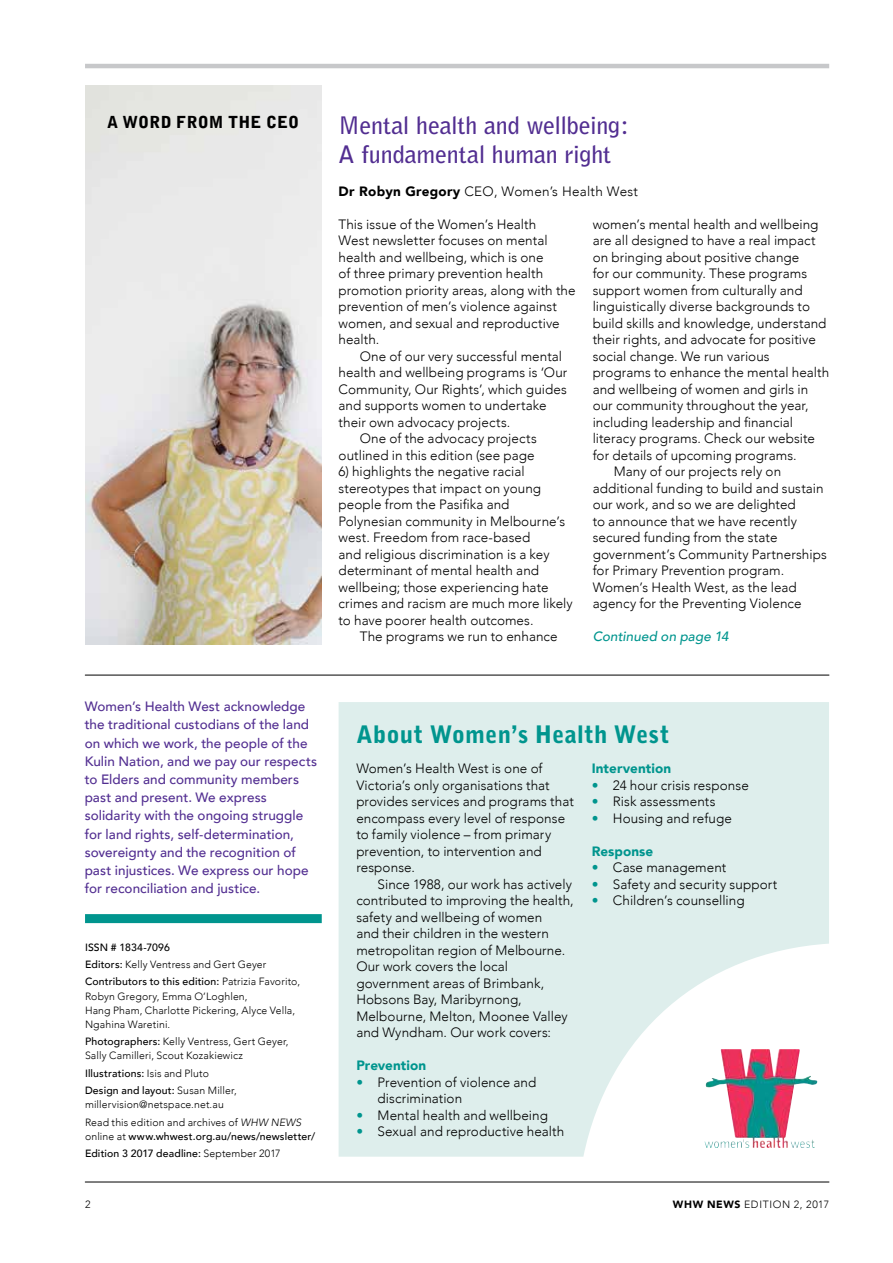
<style>
.page{position:relative;width:893px;height:1263px;background:#fff}
.page>*{position:absolute;margin:0;border:0;box-sizing:border-box;transform-origin:0 0}
.t1{font:700 24px/29.2px "Bell Gothic";letter-spacing:-.015em;color:#522e91}
.t2{font:900 24px "Bell Gothic";letter-spacing:.01em;color:#00958e}
.t3{font:900 16.5px "Bell Gothic";letter-spacing:.01em;color:#000}
.t4{font:300 13.5px/16.5px "Avenir";letter-spacing:.005em;color:#000}
.t5{font:500 13.5px/18.3px "Avenir";letter-spacing:.005em;color:#522e91}
.t6{font:900 13.5px "Avenir";letter-spacing:.005em;color:#00958e}
.t7{font:italic 500 13.5px "Avenir";letter-spacing:.005em;color:#00958e}
.t8{font:500 10.5px/17.4px "Avenir";letter-spacing:.01em;color:#000}
.t9{font:300 10.5px/14.1px "Avenir";letter-spacing:.015em;color:#000}
.t10{font:300 10.5px "Avenir";letter-spacing:.06em;color:#000}
.s1{font-weight:900}
.s2{font-weight:300}
.s3{font-weight:500}
.s4{font-style:italic}
.s5{color:#00958e}
</style>
<div class="page">
<hr style="left:85px;top:64px;width:744px;height:4px;background:#c7c8ca">
<hr style="left:85px;top:1182px;width:744px;height:1px;background:#000">
<svg style="left:339px;top:702px;width:490px;height:455px;background:#e1edec"></svg>
<div style="left:85px;top:914px;width:237px;height:9px;background:#00958e"></div>
<img style="left:85px;top:85px;width:236px;height:559px">
<hr style="left:85px;top:675px;width:744px;height:1px;background:#000">
<img style="left:712px;top:1049px;width:68px;height:32px">
<p class="t3" style="left:107px;top:112px;width:181px">A word from th e CEO</p>
<h1 class="t1" style="left:339px;top:111px;width:292px">M ental health and wellbeing:<br>A fundamental human right</h1>
<p class="t4" style="left:339px;top:183px;width:301px"><span class="s1">Dr Robyn Gregory</span> CEO, Women’s Health West</p>
<p class="t4" style="left:339px;top:216px;width:239px">This issue of the Women’s Health<br>West newsletter focuses on mental health and wellbeing, which is one<br>of three primary prevention health promotion priority areas, along with the prevention of men’s violence against women, and sexual and reproductive health.</p>
<p class="t4" style="left:360px;top:348px;width:204px">One of our very successful mental</p>
<p class="t4" style="left:339px;top:364px;width:230px">health and wellbeing programs is ‘Our</p>
<p class="t4" style="left:339px;top:381px;width:230px">Community, Our Rights’, which guides</p>
<p class="t4" style="left:339px;top:397px;width:210px">and supports women to undertake</p>
<p class="t4" style="left:339px;top:414px;width:173px">their own advocacy projects.</p>
<p class="t4" style="left:360px;top:430px;width:178px">One of the advocacy projects</p>
<p class="t4" style="left:339px;top:447px;width:198px">outlined in this edition (see page</p>
<p class="t4" style="left:339px;top:463px;width:236px">6) highlights the negative racial stereotypes that impact on young people from the Pasifika and Polynesian community in Melbourne’s west. Freedom from race-based<br>and religious discrimination is a key determinant of mental health and wellbeing; those experiencing hate crimes and racism are much more likely to have poorer health outcomes.</p>
<p class="t4" style="left:360px;top:628px;width:199px">The programs we run to enhance</p>
<p class="t4" style="left:593px;top:216px;width:227px">women’s mental health and wellbeing</p>
<p class="t4" style="left:593px;top:232px;width:225px">are all designed to have a real impact</p>
<p class="t4" style="left:593px;top:249px;width:208px">on bringing about positive change</p>
<p class="t4" style="left:593px;top:265px;width:216px">for our community. These programs</p>
<p class="t4" style="left:593px;top:282px;width:212px">support women from culturally and</p>
<p class="t4" style="left:593px;top:298px;width:219px">linguistically diverse backgrounds to</p>
<p class="t4" style="left:593px;top:315px;width:235px">build skills and knowledge, understand</p>
<p class="t4" style="left:593px;top:331px;width:225px">their rights, and advocate for positive</p>
<p class="t4" style="left:593px;top:348px;width:179px">social change. We run various</p>
<p class="t4" style="left:593px;top:364px;width:238px">programs to enhance the mental health</p>
<p class="t4" style="left:593px;top:381px;width:217px">and wellbeing of women and girls in</p>
<p class="t4" style="left:593px;top:397px;width:218px">our community throughout the year,</p>
<p class="t4" style="left:593px;top:414px;width:202px">including leadership and financial</p>
<p class="t4" style="left:593px;top:430px;width:224px">literacy programs. Check our website</p>
<p class="t4" style="left:593px;top:447px;width:206px">for details of upcoming programs.</p>
<p class="t4" style="left:614px;top:463px;width:169px">Many of our projects rely on</p>
<p class="t4" style="left:593px;top:480px;width:233px">additional funding to build and sustain</p>
<p class="t4" style="left:593px;top:496px;width:205px">our work, and so we are delighted</p>
<p class="t4" style="left:593px;top:513px;width:206px">to announce that we have recently</p>
<p class="t4" style="left:593px;top:529px;width:186px">secured funding from the state</p>
<p class="t4" style="left:593px;top:546px;width:236px">government’s Community Partnerships</p>
<p class="t4" style="left:593px;top:562px;width:193px">for Primary Prevention program.</p>
<p class="t4" style="left:593px;top:579px;width:206px">Women’s Health West, as the lead</p>
<p class="t4" style="left:593px;top:595px;width:211px">agency for the Preventing Violence</p>
<p class="t7" style="left:593px;top:629px;width:137px">Continued on page 14</p>
<p class="t5" style="left:85px;top:696px;width:234px">Women’s Health West acknowledge the traditional custodians of the land on which we work, the people of the Kulin Nation, and we pay our respects to Elders and community members past and present. We express solidarity with the ongoing struggle for land rights, self-determination, sovereignty and the recognition of past injustices. We express our hope for reconciliation and justice.</p>
<p class="t8" style="left:85px;top:938px;width:216px">ISSN # 1834-7096<br>Editors: <span class="s2">Kelly Ventress and Gert Geyer<br></span>Contributors to this edition: <span class="s2">Patrizia Favorito,</span></p>
<p class="t9" style="left:85px;top:989px;width:212px">Robyn Gregory, Emma O’Loghlen,<br>Hang Pham, Charlotte Pickering, Alyce Vella,<br>Ngahina Waretini.</p>
<p class="t9" style="left:85px;top:1034px;width:205px"><span class="s3">Photographers:</span> Kelly Ventress, Gert Geyer,<br>Sally Camilleri, Scout Kozakiewicz</p>
<p class="t8" style="left:85px;top:1064px;width:153px">Illustrations: <span class="s2">Isis and Pluto<br></span>Design and layout: <span class="s2">Susan Miller,</span></p>
<p class="t9" style="left:85px;top:1096px;width:218px;line-height:17.4px">millervision@netspace.net.au<br>Read this edition and archives of <span class="s4">WHW NEWS</span></p>
<p class="t8" style="left:85px;top:1127px;width:232px"><span class="s2">online at</span> www.whwest.org.au/news/newsletter/<br>Edition 3 2017 deadline: <span class="s2">September 2017</span></p>
<h1 class="t2" style="left:356px;top:720px;width:315px">About Women’s Health West</h1>
<p class="t4" style="left:356px;top:760px;width:219px">Women’s Health West is one of<br>Victoria’s only organisations that provides services and programs that encompass every level of response to family violence – from primary prevention, to intervention and response.</p>
<p class="t4" style="left:356px;top:876px;width:219px;text-indent:21px">Since 1988, our work has actively contributed to improving the health, safety and wellbeing of women<br>and their children in the western metropolitan region of Melbourne.<br>Our work covers the local government areas of Brimbank,<br>Hobsons Bay, Maribyrnong,<br>Melbourne, Melton, Moonee Valley and Wyndham. Our work covers:</p>
<p class="t6" style="left:356px;top:1054px;width:71px">Prevention</p>
<p class="t4" style="left:378px;top:1074px;width:160px;text-indent:-21px"><span class="s5">•</span> Prevention of violence and discrimination</p>
<p class="t4" style="left:356px;top:1107px;width:193px"><span class="s5">•</span> Mental health and wellbeing</p>
<p class="t4" style="left:356px;top:1123px;width:209px"><span class="s5">•</span> Sexual and reproductive health</p>
<p class="t6" style="left:592px;top:757px;width:81px">Intervention</p>
<p class="t4" style="left:592px;top:777px;width:159px"><span class="s5">•</span> 24 hour crisis response</p>
<p class="t4" style="left:592px;top:793px;width:125px"><span class="s5">•</span> Risk assessments</p>
<p class="t4" style="left:592px;top:810px;width:142px"><span class="s5">•</span> Housing and refuge</p>
<p class="t6" style="left:592px;top:839px;width:63px">Response</p>
<p class="t4" style="left:592px;top:859px;width:136px"><span class="s5">•</span> Case management</p>
<p class="t4" style="left:592px;top:876px;width:187px"><span class="s5">•</span> Safety and security support</p>
<p class="t4" style="left:592px;top:892px;width:154px"><span class="s5">•</span> Children’s counselling</p>
<p class="t9" style="left:85px;top:1197px;width:7px">2</p>
<p class="t10" style="left:673px;top:1198px;width:158px"><span class="s1">whw news</span> EDITION 2, 2017</p>
</div>
